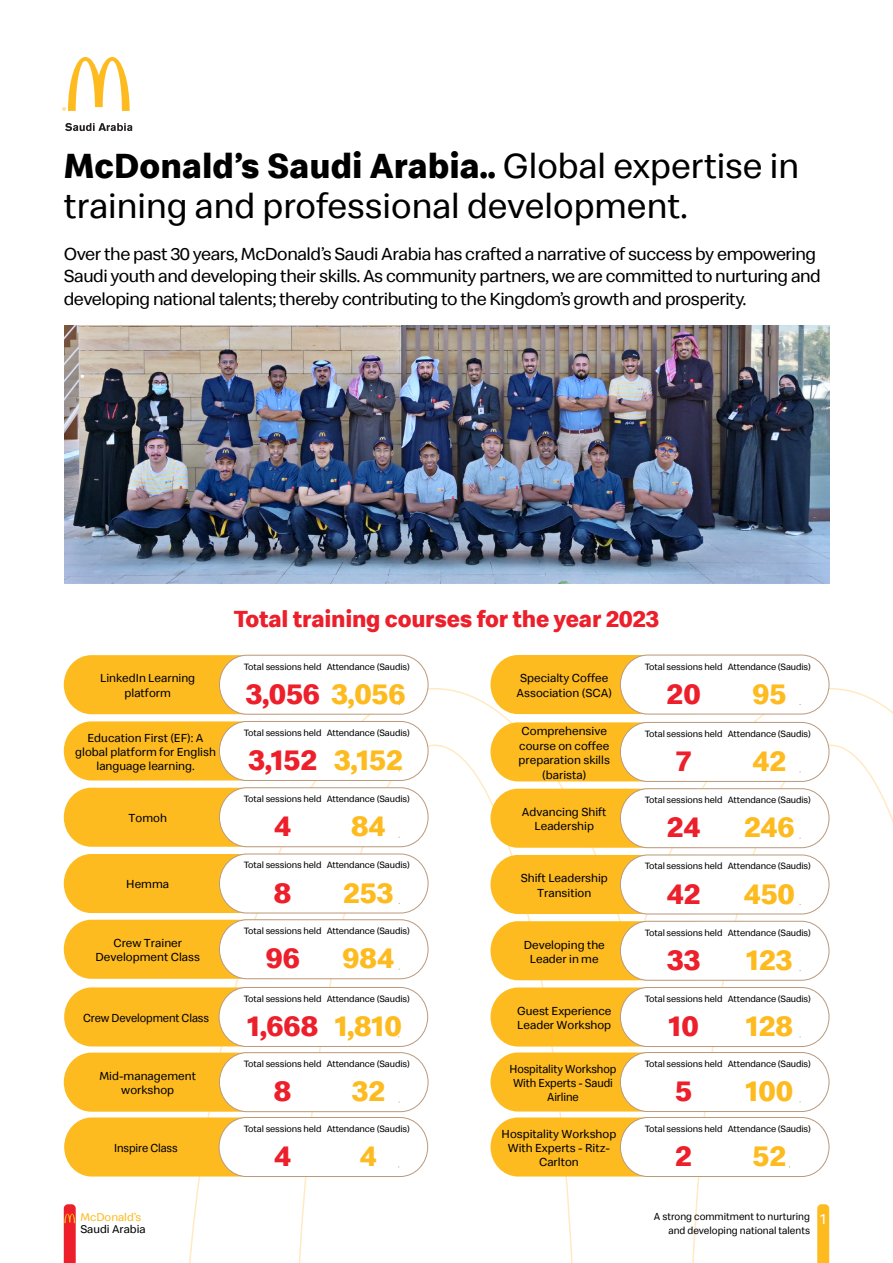
<style>
.page{position:relative;width:893px;height:1263px;background:#fff}
.page>*{position:absolute;margin:0;border:0;box-sizing:border-box;transform-origin:0 0}
.t1{font:36px/40.5px "Speedee Arabic";color:#000}
.t2{font:700 29.7px "Speedee Arabic";color:#fdbb20}
.t3{font:700 29.7px "Speedee Arabic";color:#ec1f2b}
.t4{font:700 24px "Speedee Arabic";letter-spacing:-.01em;color:#ec1f2b}
.t5{font:18px/22.5px "Speedee Arabic";letter-spacing:-.025em;color:#000}
.t6{font:15px "Speedee Arabic";color:#fff}
.t7{font:12px/14.4px "Speedee Arabic";color:#000;text-align:center}
.t8{font:12px/14.4px "Speedee Arabic";color:#000;text-align:center;scale:.95 1}
.t9{font:11.55px "Speedee Arabic";color:#000}
.t10{font:11.55px "Speedee Arabic";color:#fdbb20}
.t11{font:10.5px/13.5px "Speedee Arabic";color:#000;text-align:right}
.t12{font:9.45px "Speedee Arabic";letter-spacing:-.01em;color:#000}
.s1{font-weight:700}
.s2{color:#fdbb20}
</style>
<div class="page">
<svg style="left:180px;top:689px;width:713px;height:574px"></svg>
<svg style="left:64px;top:1204px;width:12px;height:59px"></svg>
<svg style="left:817px;top:1204px;width:12px;height:59px"></svg>
<svg style="left:62px;top:57px;width:68px;height:54px"></svg>
<svg style="left:65px;top:123px;width:67px;height:8px"></svg>
<img style="left:64px;top:325px;width:765px;height:259px">
<svg style="left:490px;top:655px;width:339px;height:59px"></svg>
<svg style="left:490px;top:722px;width:339px;height:60px"></svg>
<svg style="left:490px;top:788px;width:339px;height:60px"></svg>
<svg style="left:490px;top:855px;width:339px;height:59px"></svg>
<svg style="left:490px;top:921px;width:339px;height:59px"></svg>
<svg style="left:490px;top:987px;width:339px;height:190px"></svg>
<svg style="left:64px;top:655px;width:364px;height:59px"></svg>
<svg style="left:64px;top:721px;width:364px;height:60px"></svg>
<svg style="left:64px;top:787px;width:364px;height:60px"></svg>
<svg style="left:64px;top:854px;width:364px;height:59px"></svg>
<svg style="left:64px;top:919px;width:364px;height:60px"></svg>
<svg style="left:64px;top:987px;width:364px;height:190px"></svg>
<h1 class="t1" style="left:64px;top:145px;width:737px"><span class="s1">McDonald s’ Saudi Arabia..</span> Global expertise in training and professional development.</h1>
<p class="t5" style="left:64px;top:242px;width:759px">Over the past 30 years, McDonalds’ Saudi Arabia has crafted a narrative of success by empowering<br>Saudi youth and developing their skills. As community partners, we are committed to nurturing and developing national talents; thereby contributing to the Kingdoms’ growth and prosperity.</p>
<p class="t7" style="left:100px;top:671px;width:97px">LinkedIn Learning platform</p>
<p class="t7" style="left:75px;top:730px;width:142px">Education First ( E F A:) global platform for English language learning.</p>
<p class="t7" style="left:129px;top:811px;width:40px">Tomoh</p>
<p class="t7" style="left:126px;top:877px;width:44px">Hemma</p>
<p class="t7" style="left:95px;top:936px;width:106px">Crew Trainer<br>Development Class</p>
<p class="t8" style="left:83px;top:1010px;width:134px">Crew Development Class</p>
<p class="t7" style="left:99px;top:1068px;width:98px">Mid-management</p>
<p class="t7" style="left:121px;top:1083px;width:54px">workshop</p>
<p class="t8" style="left:114px;top:1141px;width:68px">Inspire Class</p>
<h3 class="t4" style="left:234px;top:605px;width:427px">Total training courses for the year 2023</h3>
<p class="t12" style="left:327px;top:661px;width:85px">Attendance (Saudis(</p>
<p class="t12" style="left:244px;top:661px;width:79px">Total sessions held</p>
<h2 class="t3" style="left:245px;top:676px;width:161px">3,056 <span class="s2">3,056</span></h2>
<p class="t12" style="left:244px;top:727px;width:79px">Total sessions held</p>
<h2 class="t3" style="left:248px;top:742px;width:70px">3,152</h2>
<p class="t12" style="left:244px;top:793px;width:79px">Total sessions held</p>
<h2 class="t3" style="left:274px;top:809px;width:18px">4</h2>
<p class="t12" style="left:244px;top:860px;width:79px">Total sessions held</p>
<h2 class="t3" style="left:274px;top:875px;width:19px">8</h2>
<p class="t12" style="left:244px;top:925px;width:79px">Total sessions held</p>
<h2 class="t3" style="left:266px;top:941px;width:36px">96</h2>
<p class="t12" style="left:327px;top:727px;width:85px">Attendance (Saudis(</p>
<h2 class="t2" style="left:334px;top:742px;width:70px">3,152</h2>
<p class="t12" style="left:327px;top:793px;width:85px">Attendance (Saudis(</p>
<h2 class="t2" style="left:351px;top:809px;width:36px">84</h2>
<p class="t12" style="left:327px;top:860px;width:85px">Attendance (Saudis(</p>
<h2 class="t2" style="left:343px;top:875px;width:52px">253</h2>
<p class="t12" style="left:327px;top:925px;width:85px">Attendance (Saudis(</p>
<h2 class="t2" style="left:343px;top:941px;width:53px">984</h2>
<p class="t12" style="left:327px;top:993px;width:85px">Attendance (Saudis(</p>
<h2 class="t2" style="left:335px;top:1008px;width:69px">1,810</h2>
<p class="t12" style="left:244px;top:993px;width:79px">Total sessions held</p>
<h2 class="t3" style="left:247px;top:1008px;width:72px">1,668</h2>
<p class="t12" style="left:327px;top:1058px;width:85px">Attendance (Saudis(</p>
<p class="t12" style="left:244px;top:1058px;width:79px">Total sessions held</p>
<h2 class="t3" style="left:274px;top:1074px;width:19px">8</h2>
<h2 class="t2" style="left:351px;top:1074px;width:35px">32</h2>
<p class="t12" style="left:327px;top:1123px;width:85px">Attendance (Saudis(</p>
<h2 class="t2" style="left:360px;top:1138px;width:18px">4</h2>
<p class="t12" style="left:244px;top:1123px;width:79px">Total sessions held</p>
<h2 class="t3" style="left:274px;top:1138px;width:18px">4</h2>
<p class="t7" style="left:517px;top:671px;width:97px;text-align:left">Specialty Coffee<br>Association (SCA(</p>
<p class="t7" style="left:519px;top:724px;width:93px">Comprehensive course on coffee preparation skills (barista(</p>
<p class="t7" style="left:522px;top:805px;width:86px">Advancing Shift<br>Leadership</p>
<p class="t7" style="left:521px;top:871px;width:89px">Shift Leadership<br>Transition</p>
<p class="t7" style="left:524px;top:937px;width:83px">Developing the<br>Leader in me</p>
<p class="t7" style="left:517px;top:1003px;width:96px;text-align:left">Guest Experience<br>Leader Workshop</p>
<p class="t8" style="left:510px;top:1061px;width:114px">Hospitality Workshop<br>With Experts - Saudi<br>Airline</p>
<p class="t7" style="left:502px;top:1126px;width:116px">Hospitality Workshop</p>
<p class="t7" style="left:539px;top:1155px;width:41px">Carlton</p>
<p class="t7" style="left:508px;top:1141px;width:104px">With Experts - Ritz-</p>
<p class="t12" style="left:728px;top:661px;width:85px">Attendance (Saudis(</p>
<h2 class="t2" style="left:753px;top:676px;width:35px">95</h2>
<p class="t12" style="left:645px;top:661px;width:79px">Total sessions held</p>
<h2 class="t3" style="left:667px;top:676px;width:36px">20</h2>
<p class="t12" style="left:728px;top:728px;width:85px">Attendance (Saudis(</p>
<h2 class="t2" style="left:752px;top:743px;width:35px">42</h2>
<p class="t12" style="left:728px;top:794px;width:85px">Attendance (Saudis(</p>
<h2 class="t2" style="left:744px;top:810px;width:52px">246</h2>
<p class="t12" style="left:728px;top:861px;width:85px">Attendance (Saudis(</p>
<h2 class="t2" style="left:744px;top:876px;width:53px">450</h2>
<p class="t12" style="left:728px;top:927px;width:85px">Attendance (Saudis(</p>
<h2 class="t2" style="left:746px;top:942px;width:48px">123</h2>
<p class="t12" style="left:728px;top:993px;width:85px">Attendance (Saudis(</p>
<p class="t12" style="left:645px;top:728px;width:79px">Total sessions held</p>
<h2 class="t3" style="left:676px;top:743px;width:17px">7</h2>
<p class="t12" style="left:645px;top:794px;width:79px">Total sessions held</p>
<h2 class="t3" style="left:667px;top:810px;width:35px">24</h2>
<p class="t12" style="left:645px;top:861px;width:79px">Total sessions held</p>
<h2 class="t3" style="left:667px;top:876px;width:35px">42</h2>
<p class="t12" style="left:645px;top:927px;width:79px">Total sessions held</p>
<h2 class="t3" style="left:667px;top:942px;width:35px">33</h2>
<p class="t12" style="left:645px;top:993px;width:79px">Total sessions held</p>
<h2 class="t3" style="left:668px;top:1009px;width:32px">10</h2>
<h2 class="t2" style="left:746px;top:1008px;width:49px">128</h2>
<p class="t12" style="left:728px;top:1058px;width:85px">Attendance (Saudis(</p>
<h2 class="t2" style="left:746px;top:1073px;width:49px">100</h2>
<p class="t12" style="left:645px;top:1058px;width:79px">Total sessions held</p>
<h2 class="t3" style="left:675px;top:1073px;width:18px">5</h2>
<p class="t12" style="left:728px;top:1123px;width:85px">Attendance (Saudis(</p>
<h2 class="t2" style="left:753px;top:1138px;width:35px">52</h2>
<p class="t12" style="left:645px;top:1123px;width:79px">Total sessions held</p>
<h2 class="t3" style="left:675px;top:1138px;width:18px">2</h2>
<p class="t10" style="left:80px;top:1210px;width:62px">McDonalds’</p>
<p class="t9" style="left:80px;top:1222px;width:67px">Saudi Arabia</p>
<p class="t11" style="left:654px;top:1210px;width:158px">A strong commitment to nurturing and developing national talents</p>
<h3 class="t6" style="left:820px;top:1210px;width:7px">1</h3>
</div>
